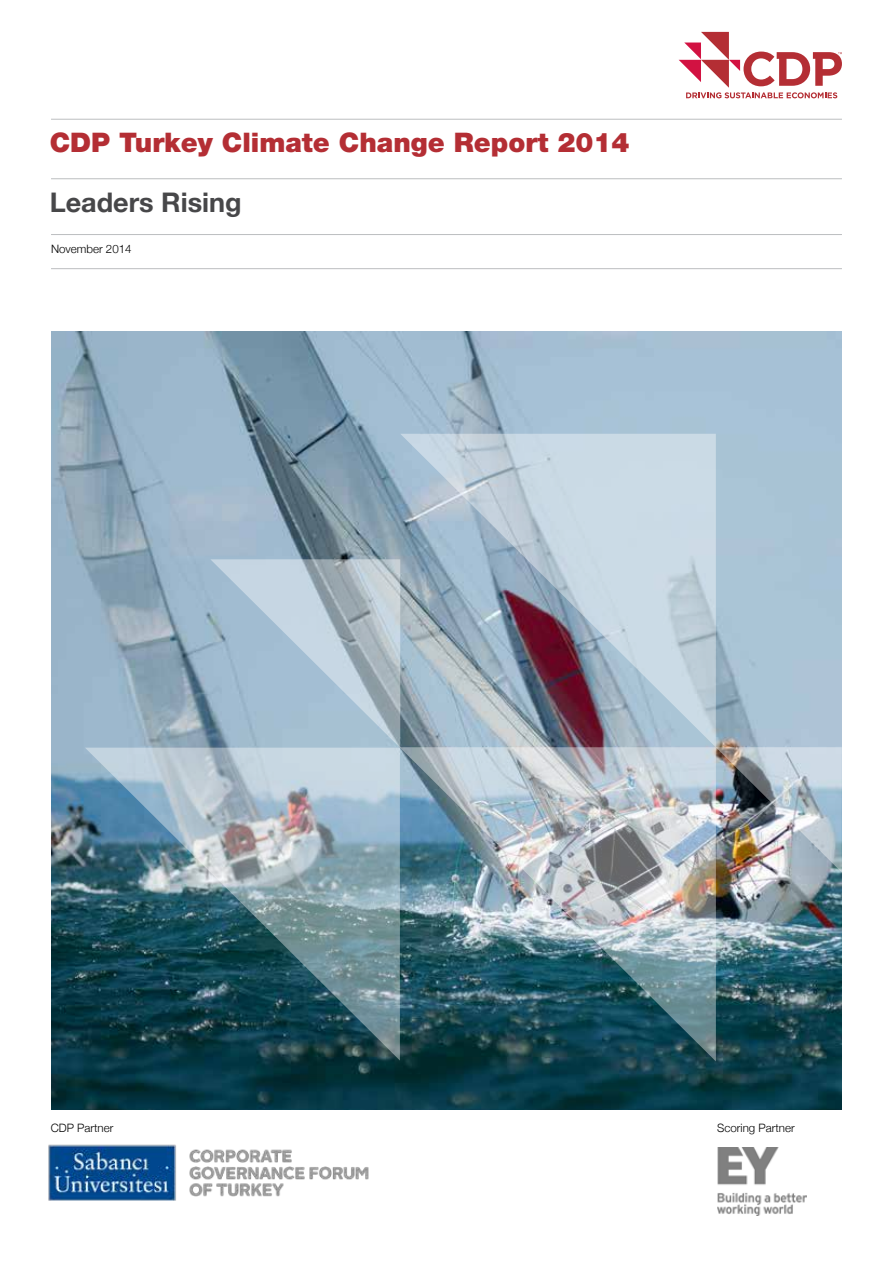
<style>
.page{position:relative;width:893px;height:1263px;background:#fff}
.page>*{position:absolute;margin:0;border:0;box-sizing:border-box;transform-origin:0 0}
.t1{font:900 27px "Helvetica Neue LT Std";color:#b42e34}
.t2{font:700 27px "Helvetica Neue";color:#474749}
.t3{font:300 11.55px "Helvetica Neue";color:#000}
</style>
<div class="page">
<hr style="left:51px;top:119px;width:791px;height:1px;background:#bcbec0">
<hr style="left:51px;top:178px;width:791px;height:1px;background:#bcbec0">
<hr style="left:51px;top:234px;width:791px;height:1px;background:#bcbec0">
<hr style="left:51px;top:268px;width:791px;height:1px;background:#bcbec0">
<svg style="left:679px;top:32px;width:163px;height:66px"></svg>
<img style="left:51px;top:332px;width:791px;height:778px">
<img style="left:400px;top:747px;width:316px;height:314px">
<svg style="left:400px;top:434px;width:316px;height:313px"></svg>
<img style="left:85px;top:748px;width:315px;height:312px">
<svg style="left:210px;top:559px;width:190px;height:189px"></svg>
<img style="left:716px;top:747px;width:126px;height:125px">
<img style="left:717px;top:1148px;width:89px;height:67px">
<img style="left:48px;top:1144px;width:321px;height:57px">
<h1 class="t1" style="left:50px;top:126px;width:581px">CDP Turkey Climate Change Report 2014</h1>
<h1 class="t2" style="left:50px;top:181px;width:193px">Leaders Rising</h1>
<p class="t3" style="left:51px;top:240px;width:82px">November 2014</p>
<p class="t3" style="left:51px;top:1118px;width:64px">CDP Partner</p>
<p class="t3" style="left:717px;top:1118px;width:79px">Scoring Partner</p>
</div>
